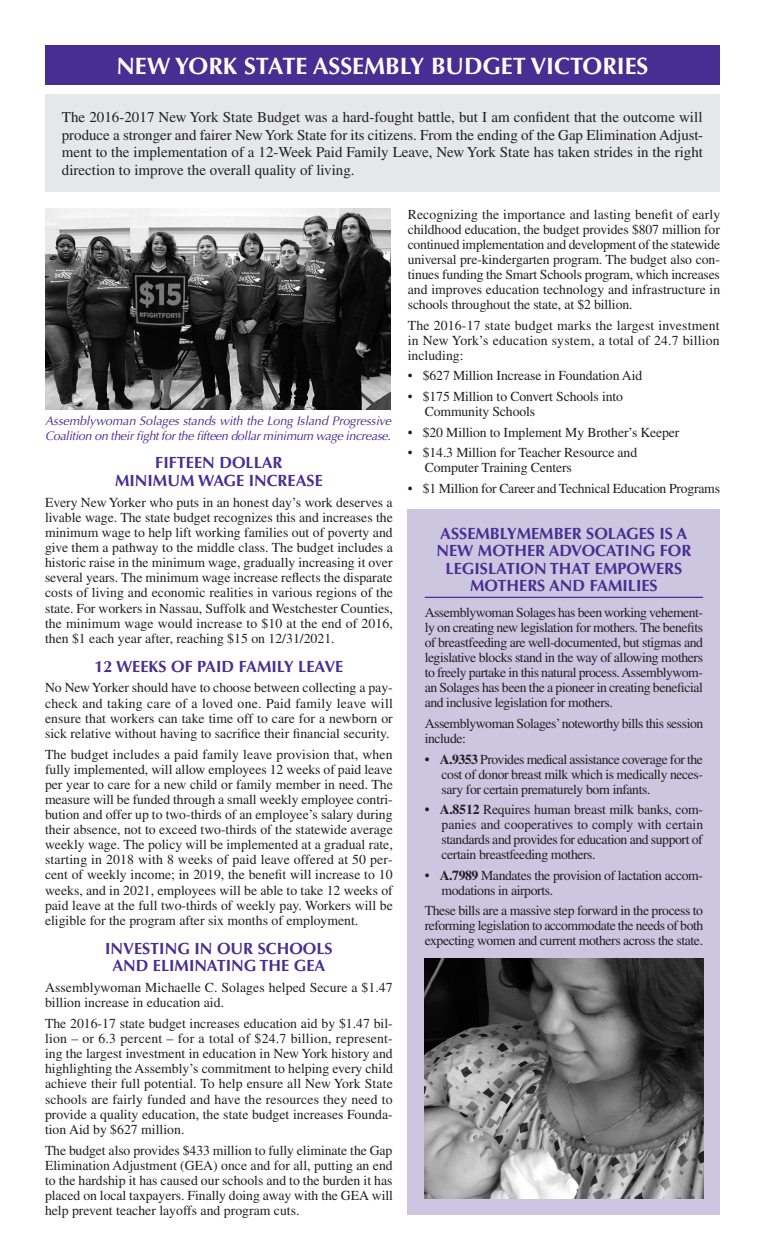
<style>
.page{position:relative;width:765px;height:1260px;background:#fff}
.page>*{position:absolute;margin:0;border:0;box-sizing:border-box;transform-origin:0 0}
.Head{font:700 23.75px "Optima";color:#fff}
.Head-2{font:700 16.25px/17.5px "Optima";color:#482e92;text-align:center}
.Body_text{font:15px/17.5px "Times";color:#231f20;text-align:justify}
.Body_text-2{font:13.75px/15.1px "Times";letter-spacing:-.01em;color:#231f20;text-align:justify}
.Body_text-3{font:13.75px/15px "Times";letter-spacing:-.03em;color:#231f20}
.Body_text-4{font:13.75px/15px "Times";letter-spacing:-.035em;color:#231f20}
.AA_caption{font:italic 12.5px/15px "Optima";letter-spacing:-.02em;color:#482e92}
.s1{font-weight:700}
</style>
<div class="page">
<div style="left:45px;top:94px;width:675px;height:98px;background:#e6e7e9"></div>
<div style="left:45px;top:45px;width:675px;height:40px;background:#482e92"></div>
<img style="left:45px;top:208px;width:346px;height:202px">
<div style="left:408px;top:510px;width:312px;height:705px;background:#cdc6e1"></div>
<hr style="left:425px;top:597px;width:278px;height:1px;background:#482e92">
<img style="left:425px;top:959px;width:278px;height:239px">
<p class="Head" style="left:116px;top:52px;width:534px">NEW YORK STATE ASSEMBLY BUDGET VICTORIES</p>
<p class="Body_text" style="left:62px;top:108px;width:643px">The 2016-2017 New York State Budget was a hard-fought battle, but I am confident that the outcome will produce a stronger and fairer New York State for its citizens. From the ending of the Gap Elimination Adjust&shy;ment to the implementation of a 12-Week Paid Family Leave, New York State has taken strides in the right direction to improve the overall quality of living.</p>
<p class="AA_caption" style="left:45px;top:413px;width:348px">Assemblywoman Solages stands with the Long Island Progressive<br>Coalition on their fight for the fifteen dollar minimum wage increase.</p>
<p class="Head-2" style="left:115px;top:454px;width:209px">FIFTEEN DOLLAR<br>MINIMUM WAGE INCREASE</p>
<p class="Body_text-2" style="left:45px;top:494px;width:350px">Every New Yorker who puts in an honest day’s work deserves a livable wage. The state budget recognizes this and increases the minimum wage to help lift working families out of poverty and give them a pathway to the middle class. The budget includes a historic raise in the minimum wage, gradually increasing it over several years. The minimum wage increase reflects the disparate costs of living and economic realities in various regions of the state. For workers in Nassau, Suffolk and Westchester Counties, the minimum wage would increase to $10 at the end of 2016, then $1 each year after, reaching $15 on 12/31/2021.</p>
<p class="Head-2" style="left:94px;top:658px;width:251px">12 WEEKS OF PAID FAMILY LEAVE</p>
<p class="Body_text-2" style="left:45px;top:680px;width:349px">No New Yorker should have to choose between collecting a pay&shy;check and taking care of a loved one. Paid family leave will ensure that workers can take time off to care for a newborn or sick relative without having to sacrifice their financial security.</p>
<p class="Body_text-2" style="left:45px;top:746px;width:349px">The budget includes a paid family leave provision that, when fully implemented, will allow employees 12 weeks of paid leave per year to care for a new child or family member in need. The measure will be funded through a small weekly employee contri&shy;bution and offer up to two-thirds of an employee’s salary during their absence, not to exceed two-thirds of the statewide average weekly wage. The policy will be implemented at a gradual rate, starting in 2018 with 8 weeks of paid leave offered at 50 per&shy;cent of weekly income; in 2019, the benefit will increase to 10 weeks, and in 2021, employees will be able to take 12 weeks of paid leave at the full two-thirds of weekly pay. Workers will be eligible for the program after six months of employment.</p>
<p class="Head-2" style="left:105px;top:940px;width:229px">INVESTING IN OUR SCHOOLS<br>AND ELIMINATING THE GEA</p>
<p class="Body_text-2" style="left:45px;top:980px;width:349px">Assemblywoman Michaelle C. Solages helped Secure a $1.47 billion increase in education aid.</p>
<p class="Body_text-2" style="left:45px;top:1016px;width:350px">The 2016-17 state budget increases education aid by $1.47 bil&shy;lion – or 6.3 percent – for a total of $24.7 billion, represent&shy;ing the largest investment in education in New York history and highlighting the Assembly’s commitment to helping every child achieve their full potential. To help ensure all New York State schools are fairly funded and have the resources they need to provide a quality education, the state budget increases Founda&shy;tion Aid by $627 million.</p>
<p class="Body_text-2" style="left:45px;top:1142px;width:350px">The budget also provides $433 million to fully eliminate the Gap Elimination Adjustment (GEA) once and for all, putting an end to the hardship it has caused our schools and to the burden it has placed on local taxpayers. Finally doing away with the GEA will help prevent teacher layoffs and program cuts.</p>
<p class="Body_text-2" style="left:408px;top:207px;width:314px">Recognizing the importance and lasting benefit of early childhood education, the budget provides $807 million for continued implementation and development of the statewide universal pre-kindergarten program. The budget also con&shy;tinues funding the Smart Schools program, which increases and improves education technology and infrastructure in schools throughout the state, at $2 billion.</p>
<p class="Body_text-2" style="left:408px;top:318px;width:314px">The 2016-17 state budget marks the largest investment in New York’s education system, a total of 24.7 billion including:</p>
<p class="Body_text-2" style="left:408px;top:368px;width:236px">• $627 Million Increase in Foundation Aid</p>
<p class="Body_text-2" style="left:425px;top:389px;width:200px;text-indent:-17px">• $175 Million to Convert Schools into<br>Community Schools</p>
<p class="Body_text-2" style="left:408px;top:424px;width:273px">• $20 Million to Implement My Brother’s Keeper</p>
<p class="Body_text-2" style="left:425px;top:445px;width:214px;text-indent:-17px">• $14.3 Million for Teacher Resource and<br>Computer Training Centers</p>
<p class="Body_text-2" style="left:408px;top:481px;width:314px">• $1 Million for Career and Technical Education Programs</p>
<p class="Head-2" style="left:436px;top:525px;width:257px">ASSEMBLYMEMBER SOLAGES IS A<br>NEW MOTHER ADVOCATING FOR<br>LEGISLATION THAT EMPOWERS<br>MOTHERS AND FAMILIES</p>
<p class="Body_text-2" style="left:425px;top:605px;width:280px">Assemblywoman Solages has been working vehement&shy;ly on creating new legislation for mothers. The benefits of breastfeeding are well-documented, but stigmas and legislative blocks stand in the way of allowing mothers to freely partake in this natural process. Assemblywom&shy;an Solages has been the a pioneer in creating beneficial and inclusive legislation for mothers.</p>
<p class="Body_text-4" style="left:425px;top:716px;width:280px">Assemblywoman Solages’ noteworthy bills this session include:</p>
<p class="Body_text-2" style="left:442px;top:751px;width:263px;text-indent:-17px"><span class="s1">• A.9353</span> Provides medical assistance coverage for the cost of donor breast milk which is medically neces&shy;sary for certain prematurely born infants.</p>
<p class="Body_text-2" style="left:442px;top:802px;width:263px;text-indent:-17px"><span class="s1">• A.8512</span> Requires human breast milk banks, com&shy;panies and cooperatives to comply with certain standards and provides for education and support of certain breastfeeding mothers.</p>
<p class="Body_text-3" style="left:442px;top:868px;width:263px;text-indent:-17px"><span class="s1">• A.7989</span> Mandates the provision of lactation accom&shy;modations in airports.</p>
<p class="Body_text-2" style="left:425px;top:903px;width:280px">These bills are a massive step forward in the process to reforming legislation to accommodate the needs of both expecting women and current mothers across the state.</p>
</div>
